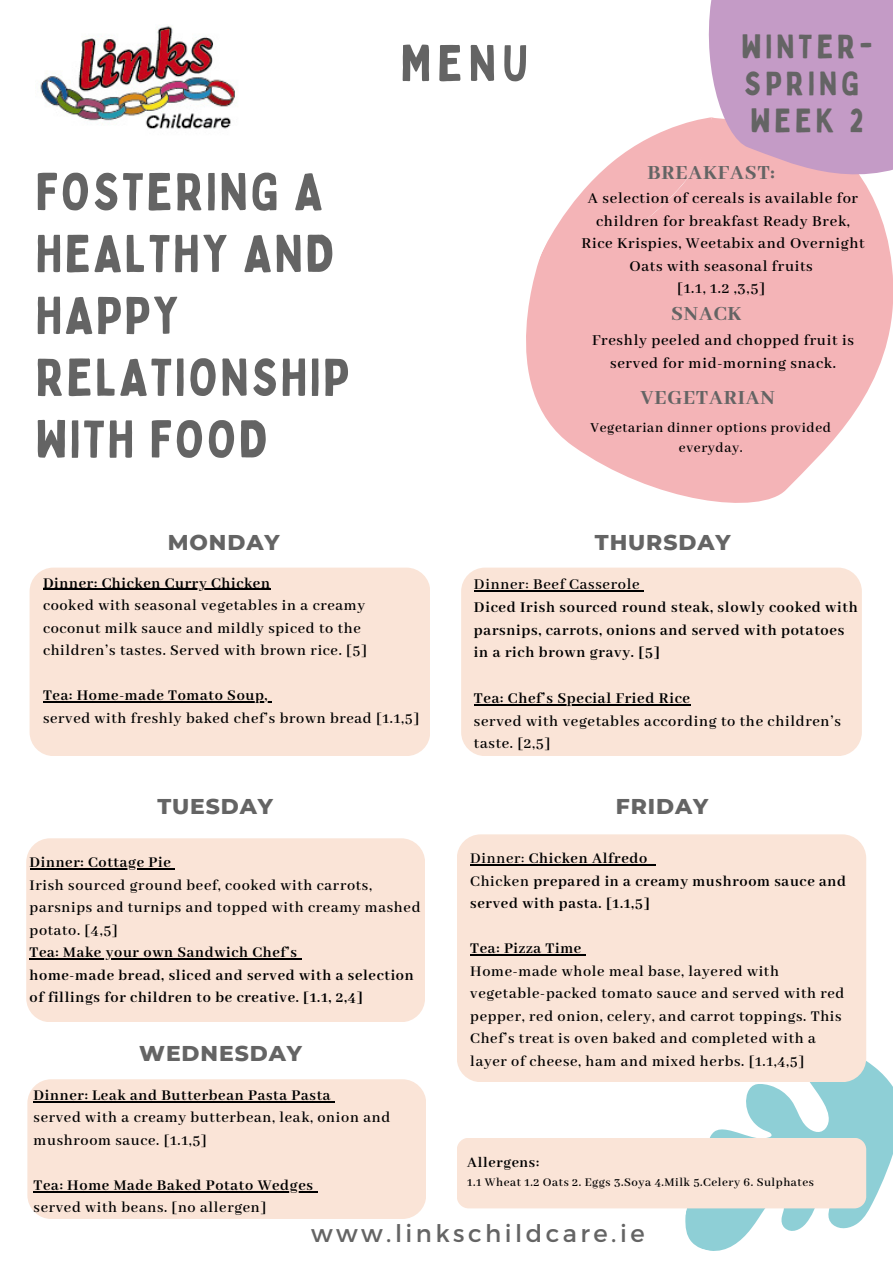
<style>
.page{position:relative;width:893px;height:1264px;background:#fff}
.page>*{position:absolute;margin:0;border:0;box-sizing:border-box;transform-origin:0 0}
.t1{font:51.9px/61.8px "Bobby Jones";letter-spacing:.05em;color:#646464}
.t2{font:50.1px "Bobby Jones";color:#646464}
.t3{font:33px/37px "Bobby Jones";letter-spacing:.125em;color:#646464}
.t4{font:24.15px "Montserrat";letter-spacing:.145em;color:#646464}
.t5{font:800 21.9px "Montserrat";letter-spacing:.04em;color:#646464}
.t6{font:800 21.9px "Abhaya Libre";letter-spacing:.04em;color:#646464}
.t7{font:600 16.5px/22.5px "Abhaya Libre";letter-spacing:.04em;color:#000;text-align:center}
.t8{font:700 16.35px/22.6px "Abhaya Libre";letter-spacing:.04em;color:#000}
.t9{font:600 16.35px/22.6px "Abhaya Libre";letter-spacing:.04em;color:#000}
.t10{font:600 16.2px/22.5px "Abhaya Libre";letter-spacing:.04em;color:#000}
.t11{font:700 16.2px/22.5px "Abhaya Libre";letter-spacing:.04em;color:#000}
.t12{font:700 15.75px "Abhaya Libre";letter-spacing:.04em;color:#000}
.t13{font:600 15px/20.2px "Abhaya Libre";letter-spacing:.04em;color:#000;text-align:center}
.t14{font:600 12.75px "Abhaya Libre";letter-spacing:.04em;color:#000}
.s1{font-weight:600}
</style>
<div class="page">
<svg style="left:526px;top:193px;width:366px;height:380px;fill:#f4b4b7"></svg>
<svg style="left:532px;top:120px;width:204px;height:205px;fill:#f4b4b7"></svg>
<img style="left:40px;top:26px;width:196px;height:103px">
<div style="left:27px;top:1079px;width:399px;height:139px;background:#fae4d7;border-radius:24px"></div>
<div style="left:30px;top:567px;width:400px;height:189px;background:#fae4d7;border-radius:24px"></div>
<div style="left:26px;top:838px;width:399px;height:184px;background:#fae4d7;border-radius:24px"></div>
<svg style="left:678px;top:1061px;width:214px;height:190px"></svg>
<div style="left:457px;top:834px;width:409px;height:248px;background:#fae4d7;border-radius:24px"></div>
<div style="left:457px;top:1137px;width:409px;height:71px;background:#fae4d7;border-radius:12px"></div>
<svg style="left:698px;top:0;width:194px;height:193px;background:#d0a5c6"></svg>
<hr style="left:43px;top:588px;width:227px;height:2px;background:#000">
<hr style="left:43px;top:701px;width:225px;height:1px;background:#000">
<hr style="left:30px;top:868px;width:141px;height:1px;background:#000">
<hr style="left:30px;top:958px;width:268px;height:1px;background:#000">
<div style="left:461px;top:567px;width:400px;height:189px;background:#fae4d7;border-radius:24px"></div>
<hr style="left:34px;top:1101px;width:297px;height:1px;background:#000">
<hr style="left:34px;top:1190px;width:280px;height:2px;background:#000">
<hr style="left:474px;top:590px;width:166px;height:1px;background:#000">
<hr style="left:474px;top:704px;width:216px;height:1px;background:#000">
<hr style="left:470px;top:864px;width:59px;height:1px;background:#000">
<hr style="left:529px;top:864px;width:119px;height:1px;background:#000">
<hr style="left:470px;top:954px;width:112px;height:1px;background:#000">
<p class="t1" style="left:36px;top:159px;width:315px">FOSTERING A<br>HEALTHY AND<br>HAPPY<br>RELATIONSHIP<br>WITH FOOD</p>
<p class="t2" style="left:400px;top:31px;width:129px">MENU</p>
<p class="t3" style="left:741px;top:27px;width:133px">WINTER-<br>SPRING</p>
<p class="t3" style="left:750px;top:101px;width:115px">WEEK 2</p>
<p class="t6" style="left:647px;top:161px;width:129px">BREAKFAST:</p>
<p class="t7" style="left:581px;top:188px;width:285px">A selection of cereals is available for children for breakfast Ready Brek, Rice Krispies, Weetabix and Overnight Oats with seasonal fruits</p>
<p class="t7" style="left:677px;top:277px;width:89px">[1.1, 1.2 ,3,5]</p>
<p class="t6" style="left:671px;top:302px;width:72px">SNACK</p>
<p class="t7" style="left:592px;top:330px;width:263px">Freshly peeled and chopped fruit is served for mid-morning snack.</p>
<p class="t6" style="left:641px;top:386px;width:135px">VEGETARIAN</p>
<p class="t13" style="left:590px;top:418px;width:242px">Vegetarian dinner options provided everyday.</p>
<p class="t5" style="left:168px;top:528px;width:113px">MONDAY</p>
<p class="t11" style="left:43px;top:572px;width:228px">Dinner: Chicken Curry Chicken</p>
<p class="t10" style="left:43px;top:595px;width:325px">cooked with seasonal vegetables in a creamy coconut milk sauce and mildly spiced to the children’s tastes. Served with brown rice. [5]</p>
<p class="t11" style="left:43px;top:684px;width:226px">Tea: Home-made Tomato Soup,</p>
<p class="t10" style="left:43px;top:707px;width:378px">served with freshly baked chef’s brown bread [1.1,5]</p>
<p class="t5" style="left:157px;top:792px;width:117px">TUESDAY</p>
<p class="t11" style="left:30px;top:852px;width:143px">Dinner: Cottage Pie</p>
<p class="t10" style="left:30px;top:874px;width:392px">Irish sourced ground beef, cooked with carrots, parsnips and turnips and topped with creamy mashed potato. [4,5]</p>
<p class="t11" style="left:30px;top:942px;width:269px">Tea: Make your own Sandwich Chef’s</p>
<p class="t11" style="left:30px;top:964px;width:385px">home-made bread, sliced and served with a selection of fillings for children to be creative. [1.1, 2,4]</p>
<p class="t5" style="left:139px;top:1039px;width:164px">WEDNESDAY</p>
<p class="t11" style="left:34px;top:1084px;width:298px">Dinner: Leak and Butterbean Pasta Pasta</p>
<p class="t10" style="left:34px;top:1107px;width:358px">served with a creamy butterbean, leak, onion and mushroom sauce. [1.1,5]</p>
<p class="t11" style="left:34px;top:1174px;width:281px">Tea: Home Made Baked Potato Wedges</p>
<p class="t10" style="left:34px;top:1196px;width:234px">served with beans. [no allergen]</p>
<p class="t5" style="left:595px;top:528px;width:137px">THURSDAY</p>
<p class="t9" style="left:474px;top:574px;width:167px">Dinner: Beef Casserole</p>
<p class="t8" style="left:474px;top:596px;width:385px">Diced Irish sourced round steak, slowly cooked with parsnips, carrots, onions and served with potatoes in a rich brown gravy. [5]</p>
<p class="t8" style="left:474px;top:687px;width:217px">Tea: Chef’s Special Fried Rice</p>
<p class="t9" style="left:474px;top:710px;width:368px">served with vegetables according to the children’s taste. [2,5]</p>
<p class="t5" style="left:616px;top:792px;width:94px">FRIDAY</p>
<p class="t11" style="left:470px;top:847px;width:178px"><span class="s1">Dinner:</span> Chicken Alfredo</p>
<p class="t11" style="left:470px;top:870px;width:377px"><span class="s1">Chicken</span> prepared in a creamy mushroom sauce and served with pasta. [1.1,5]</p>
<p class="t11" style="left:470px;top:937px;width:112px">Tea: Pizza Time</p>
<p class="t10" style="left:470px;top:960px;width:375px">Home-made whole meal base, layered with vegetable-packed tomato sauce and served with red pepper, red onion, celery, and carrot toppings. This Chef’s treat is oven baked and completed with a layer of cheese, ham and mixed herbs. [1.1,4,5]</p>
<p class="t12" style="left:467px;top:1153px;width:73px">Allergens:</p>
<p class="t14" style="left:467px;top:1174px;width:348px">1.1 Wheat 1.2 Oats 2. Eggs 3.Soya 4.Milk 5.Celery 6. Sulphates</p>
<p class="t4" style="left:311px;top:1217px;width:335px">www.linkschildcare.ie</p>
</div>
